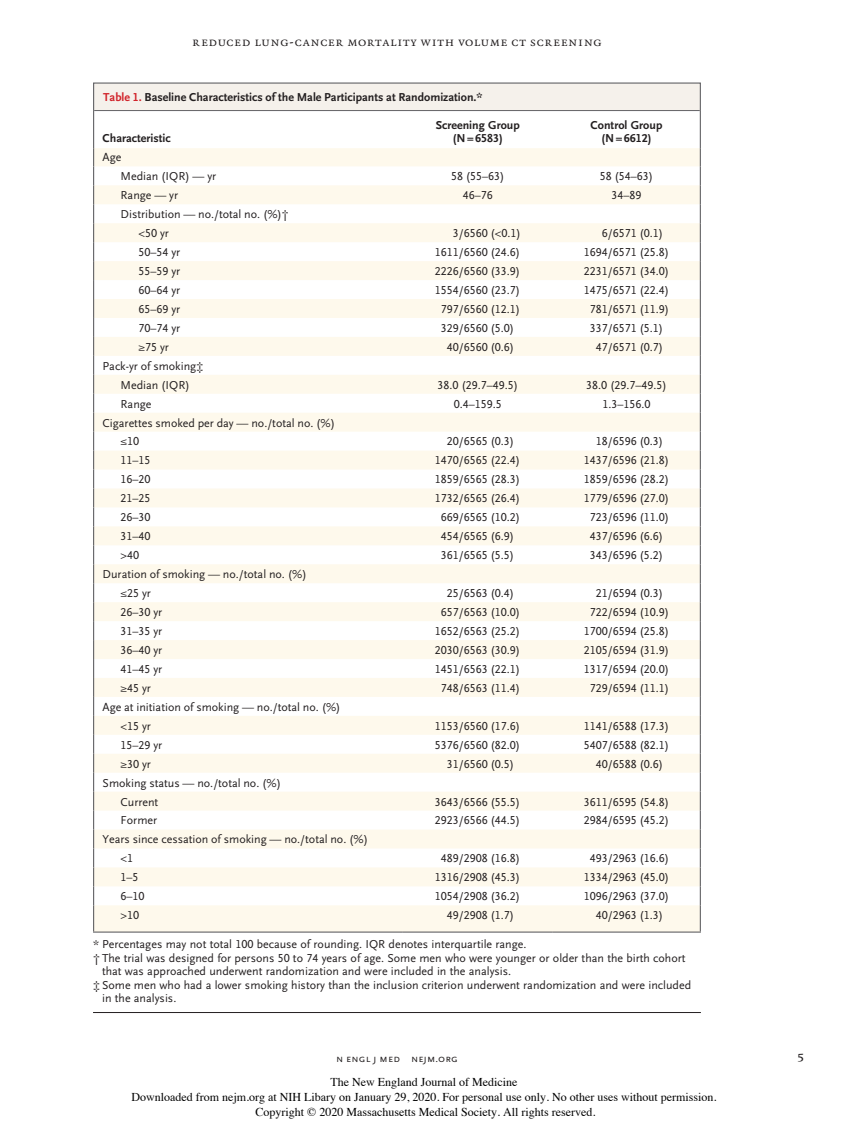
<style>
.page{position:relative;width:851px;height:1134px;background:#fff}
.page>*{position:absolute;margin:0;border:0;box-sizing:border-box;transform-origin:0 0}
.t1{font:14.25px "OTNEJM Quadraat Cap";color:#231f20}
.t2{font:12.75px "OTNEJM Quadraat Small Cap";letter-spacing:.045em;color:#231f20}
.t3{font:12px/18.9px "OTNEJM Scala Sans LF";color:#231f20}
.t4{font:12px/15px "Times";color:#000;text-align:center}
.t5{font:700 12px/13.5px "OTNEJM Scala Sans LF";color:#231f20;text-align:center}
.t6{font:10.8px "OTNEJM Scala Sans LF Cap";letter-spacing:.01em;color:#231f20}
.s1{color:#d1232a}
</style>
<div class="page">
<svg style="left:94px;top:148px;width:605px;height:784px;fill:#fefaef"></svg>
<hr style="left:93px;top:111px;width:1px;height:37px;background:#636366">
<hr style="left:699px;top:111px;width:1px;height:37px;background:#636366">
<svg style="left:93px;top:148px;width:1px;height:784px"></svg>
<svg style="left:699px;top:148px;width:1px;height:784px"></svg>
<hr style="left:93px;top:932px;width:310px;height:1px;background:#636366">
<hr style="left:403px;top:932px;width:149px;height:1px;background:#636366">
<hr style="left:552px;top:932px;width:149px;height:1px;background:#636366">
<div style="left:94px;top:83px;width:606px;height:28px;background:#f5f1eb"></div>
<div style="left:93px;top:82px;width:607px;height:29px;border:1px solid #636366"></div>
<hr style="left:93px;top:1012px;width:607px;height:1px;background:#231f20">
<p class="t2" style="left:192px;top:35px;width:411px">Reduced Lung-Cancer Mortality with Volume CT Screening</p>
<p class="t5" style="left:103px;top:91px;width:378px"><span class="s1">Table 1.</span> Baseline Characteristics of the Male Participants at Randomization.*</p>
<p class="t5" style="left:103px;top:132px;width:70px">Characteristic</p>
<p class="t3" style="left:121px;top:148px;width:97px;text-indent:-18px">Age<br>Median (IQR) — yr</p>
<p class="t5" style="left:435px;top:118px;width:86px">Screening Group (N=6583)</p>
<p class="t5" style="left:590px;top:118px;width:73px">Control Group (N=6612)</p>
<p class="t3" style="left:451px;top:167px;width:55px">58 (55–63)</p>
<p class="t3" style="left:599px;top:167px;width:55px">58 (54–63)</p>
<p class="t3" style="left:121px;top:186px;width:59px">Range — yr</p>
<p class="t3" style="left:463px;top:186px;width:31px">46–76</p>
<p class="t3" style="left:611px;top:186px;width:31px">34–89</p>
<p class="t3" style="left:139px;top:205px;width:152px;text-indent:-18px">Distribution — no./total no. (%)† &lt;50 yr</p>
<p class="t3" style="left:453px;top:224px;width:70px">3/6560 (&lt;0.1)</p>
<p class="t3" style="left:601px;top:224px;width:63px">6/6571 (0.1)</p>
<p class="t3" style="left:139px;top:243px;width:43px">50–54 yr</p>
<p class="t3" style="left:435px;top:243px;width:87px">1611/6560 (24.6)</p>
<p class="t3" style="left:584px;top:243px;width:87px">1694/6571 (25.8)</p>
<p class="t3" style="left:139px;top:262px;width:43px">55–59 yr</p>
<p class="t3" style="left:435px;top:262px;width:87px">2226/6560 (33.9)</p>
<p class="t3" style="left:584px;top:262px;width:87px">2231/6571 (34.0)</p>
<p class="t3" style="left:139px;top:281px;width:43px">60–64 yr</p>
<p class="t3" style="left:435px;top:281px;width:87px">1554/6560 (23.7)</p>
<p class="t3" style="left:584px;top:281px;width:87px">1475/6571 (22.4)</p>
<p class="t3" style="left:139px;top:300px;width:43px">65–69 yr</p>
<p class="t3" style="left:441px;top:300px;width:81px">797/6560 (12.1)</p>
<p class="t3" style="left:590px;top:300px;width:81px">781/6571 (11.9)</p>
<p class="t3" style="left:139px;top:319px;width:43px">70–74 yr</p>
<p class="t3" style="left:441px;top:319px;width:75px">329/6560 (5.0)</p>
<p class="t3" style="left:589px;top:319px;width:75px">337/6571 (5.1)</p>
<p class="t3" style="left:139px;top:338px;width:32px">≥75 yr</p>
<p class="t3" style="left:447px;top:338px;width:69px">40/6560 (0.6)</p>
<p class="t3" style="left:595px;top:338px;width:69px">47/6571 (0.7)</p>
<p class="t3" style="left:103px;top:357px;width:102px;text-align:center">Pack-yr of smoking‡<br>Median (IQR)</p>
<p class="t3" style="left:437px;top:376px;width:82px">38.0 (29.7–49.5)</p>
<p class="t3" style="left:586px;top:376px;width:82px">38.0 (29.7–49.5)</p>
<p class="t3" style="left:121px;top:395px;width:32px">Range</p>
<p class="t3" style="left:454px;top:395px;width:50px">0.4–159.5</p>
<p class="t3" style="left:602px;top:395px;width:49px">1.3–156.0</p>
<p class="t3" style="left:121px;top:413px;width:216px;text-indent:-18px">Cigarettes smoked per day — no./total no. (%) ≤10</p>
<p class="t3" style="left:447px;top:432px;width:69px">20/6565 (0.3)</p>
<p class="t3" style="left:596px;top:432px;width:69px">18/6596 (0.3)</p>
<p class="t3" style="left:121px;top:451px;width:31px">11–15</p>
<p class="t3" style="left:435px;top:451px;width:87px">1470/6565 (22.4)</p>
<p class="t3" style="left:584px;top:451px;width:87px">1437/6596 (21.8)</p>
<p class="t3" style="left:121px;top:470px;width:31px">16–20</p>
<p class="t3" style="left:435px;top:470px;width:87px">1859/6565 (28.3)</p>
<p class="t3" style="left:584px;top:470px;width:87px">1859/6596 (28.2)</p>
<p class="t3" style="left:121px;top:489px;width:31px">21–25</p>
<p class="t3" style="left:435px;top:489px;width:87px">1732/6565 (26.4)</p>
<p class="t3" style="left:584px;top:489px;width:87px">1779/6596 (27.0)</p>
<p class="t3" style="left:121px;top:508px;width:31px">26–30</p>
<p class="t3" style="left:441px;top:508px;width:81px">669/6565 (10.2)</p>
<p class="t3" style="left:589px;top:508px;width:81px">723/6596 (11.0)</p>
<p class="t3" style="left:121px;top:527px;width:31px">31–40</p>
<p class="t3" style="left:441px;top:527px;width:75px">454/6565 (6.9)</p>
<p class="t3" style="left:589px;top:527px;width:75px">437/6596 (6.6)</p>
<p class="t3" style="left:121px;top:546px;width:20px">&gt;40</p>
<p class="t3" style="left:441px;top:546px;width:75px">361/6565 (5.5)</p>
<p class="t3" style="left:589px;top:546px;width:75px">343/6596 (5.2)</p>
<p class="t3" style="left:121px;top:565px;width:187px;text-indent:-18px">Duration of smoking — no./total no. (%) ≤25 yr</p>
<p class="t3" style="left:447px;top:584px;width:69px">25/6563 (0.4)</p>
<p class="t3" style="left:596px;top:584px;width:69px">21/6594 (0.3)</p>
<p class="t3" style="left:121px;top:603px;width:43px">26–30 yr</p>
<p class="t3" style="left:441px;top:603px;width:81px">657/6563 (10.0)</p>
<p class="t3" style="left:589px;top:603px;width:81px">722/6594 (10.9)</p>
<p class="t3" style="left:121px;top:622px;width:43px">31–35 yr</p>
<p class="t3" style="left:435px;top:622px;width:87px">1652/6563 (25.2)</p>
<p class="t3" style="left:584px;top:622px;width:87px">1700/6594 (25.8)</p>
<p class="t3" style="left:121px;top:641px;width:43px">36–40 yr</p>
<p class="t3" style="left:435px;top:641px;width:87px">2030/6563 (30.9)</p>
<p class="t3" style="left:584px;top:641px;width:87px">2105/6594 (31.9)</p>
<p class="t3" style="left:121px;top:660px;width:43px">41–45 yr</p>
<p class="t3" style="left:435px;top:660px;width:87px">1451/6563 (22.1)</p>
<p class="t3" style="left:584px;top:660px;width:87px">1317/6594 (20.0)</p>
<p class="t3" style="left:121px;top:679px;width:32px">≥45 yr</p>
<p class="t3" style="left:441px;top:679px;width:81px">748/6563 (11.4)</p>
<p class="t3" style="left:589px;top:679px;width:81px">729/6594 (11.1)</p>
<p class="t3" style="left:121px;top:698px;width:221px;text-indent:-18px">Age at initiation of smoking — no./total no. (%) &lt;15 yr</p>
<p class="t3" style="left:435px;top:717px;width:87px">1153/6560 (17.6)</p>
<p class="t3" style="left:584px;top:717px;width:87px">1141/6588 (17.3)</p>
<p class="t3" style="left:121px;top:736px;width:43px">15–29 yr</p>
<p class="t3" style="left:435px;top:736px;width:87px">5376/6560 (82.0)</p>
<p class="t3" style="left:583px;top:736px;width:87px">5407/6588 (82.1)</p>
<p class="t3" style="left:121px;top:755px;width:32px">≥30 yr</p>
<p class="t3" style="left:447px;top:755px;width:69px">31/6560 (0.5)</p>
<p class="t3" style="left:595px;top:755px;width:69px">40/6588 (0.6)</p>
<p class="t3" style="left:121px;top:773px;width:162px;text-indent:-18px">Smoking status — no./total no. (%)<br>Current</p>
<p class="t3" style="left:435px;top:792px;width:87px">3643/6566 (55.5)</p>
<p class="t3" style="left:584px;top:792px;width:87px">3611/6595 (54.8)</p>
<p class="t3" style="left:121px;top:811px;width:38px">Former</p>
<p class="t3" style="left:435px;top:811px;width:87px">2923/6566 (44.5)</p>
<p class="t3" style="left:583px;top:811px;width:87px">2984/6595 (45.2)</p>
<p class="t3" style="left:121px;top:830px;width:249px;text-indent:-18px">Years since cessation of smoking — no./total no. (%) &lt;1</p>
<p class="t3" style="left:441px;top:849px;width:81px">489/2908 (16.8)</p>
<p class="t3" style="left:589px;top:849px;width:81px">493/2963 (16.6)</p>
<p class="t3" style="left:121px;top:868px;width:19px">1–5</p>
<p class="t3" style="left:435px;top:868px;width:87px">1316/2908 (45.3)</p>
<p class="t3" style="left:584px;top:868px;width:87px">1334/2963 (45.0)</p>
<p class="t3" style="left:121px;top:887px;width:25px">6–10</p>
<p class="t3" style="left:435px;top:887px;width:87px">1054/2908 (36.2)</p>
<p class="t3" style="left:584px;top:887px;width:87px">1096/2963 (37.0)</p>
<p class="t3" style="left:121px;top:906px;width:20px">&gt;10</p>
<p class="t3" style="left:447px;top:906px;width:69px">49/2908 (1.7)</p>
<p class="t3" style="left:595px;top:906px;width:69px">40/2963 (1.3)</p>
<p class="t3" style="left:93px;top:935px;width:435px">* Percentages may not total 100 because of rounding. IQR denotes interquartile range.</p>
<p class="t3" style="left:93px;top:949px;width:594px">† The trial was designed for persons 50 to 74 years of age. Some men who were younger or older than the birth cohort</p>
<p class="t3" style="left:102px;top:962px;width:411px">that was approached underwent randomization and were included in the analysis.</p>
<p class="t3" style="left:93px;top:976px;width:599px">‡ Some men who had a lower smoking history than the inclusion criterion underwent randomization and were included</p>
<p class="t3" style="left:102px;top:989px;width:76px">in the analysis.</p>
<p class="t6" style="left:336px;top:1053px;width:123px">n engl j med nejm.org</p>
<p class="t1" style="left:797px;top:1048px;width:9px">5</p>
<p class="t4" style="left:131px;top:1076px;width:586px">The New England Journal of Medicine<br>Downloaded from nejm.org at NIH Libary on January 29, 2020. For personal use only. No other uses without permission.<br>Copyright © 2020 Massachusetts Medical Society. All rights reserved.</p>
</div>
